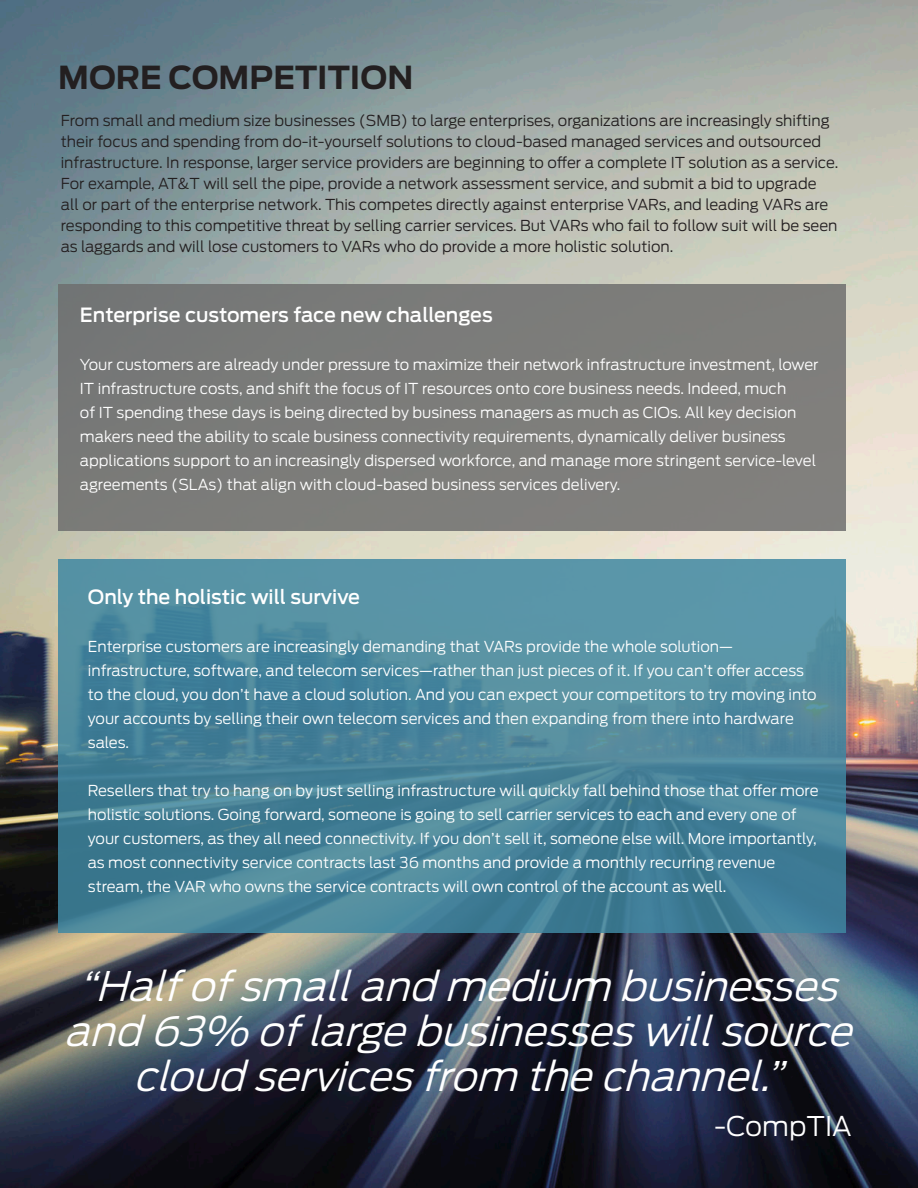
<style>
.page{position:relative;width:918px;height:1188px;background:#fff}
.page>*{position:absolute;margin:0;border:0;box-sizing:border-box;transform-origin:0 0}
.t1{font:italic 300 40.5px/45px "Antenna";color:#fff;text-align:center}
.t2{font:700 31.5px "Antenna";color:#231f20}
.t3{font:300 27px "Antenna";color:#fff}
.t4{font:500 19.5px "Antenna";color:#fff}
.t5{font:300 15px/24px "Antenna";color:#fff}
.t6{font:300 15px/21px "Antenna";color:#231f20}
</style>
<div class="page">
<img style="left:0;top:0;width:918px;height:1188px">
<div style="left:58px;top:284px;width:788px;height:247px;background:#7c7d7a"></div>
<svg style="left:58px;top:559px;width:788px;height:373px;background:#4b869c"></svg>
<h2 class="t2" style="left:58px;top:59px;width:357px">MORE COMPETITION</h2>
<p class="t6" style="left:61px;top:110px;width:779px">From small and medium size businesses (SMB) to large enterprises, organizations are increasingly shifting their focus and spending from do-it-yourself solutions to cloud-based managed services and outsourced infrastructure. In response, larger service providers are beginning to offer a complete IT solution as a service.<br>For example, AT&amp;T will sell the pipe, provide a network assessment service, and submit a bid to upgrade all or part of the enterprise network. This competes directly against enterprise VARs, and leading VARs are responding to this competitive threat by selling carrier services. But VARs who fail to follow suit will be seen as laggards and will lose customers to VARs who do provide a more holistic solution.</p>
<h3 class="t4" style="left:80px;top:303px;width:414px">Enterprise customers face new challenges</h3>
<p class="t5" style="left:80px;top:352px;width:740px">Your customers are already under pressure to maximize their network infrastructure investment, lower IT infrastructure costs, and shift the focus of IT resources onto core business needs. Indeed, much<br>of IT spending these days is being directed by business managers as much as CIOs. All key decision makers need the ability to scale business connectivity requirements, dynamically deliver business applications support to an increasingly dispersed workforce, and manage more stringent service-level agreements (SLAs) that align with cloud-based business services delivery.</p>
<h3 class="t4" style="left:88px;top:586px;width:274px">Only the holistic will survive</h3>
<p class="t5" style="left:88px;top:635px;width:730px">Enterprise customers are increasingly demanding that VARs provide the whole solution— infrastructure, software, and telecom services—rather than just pieces of it. If you can’t offer access to the cloud, you don’t have a cloud solution. And you can expect your competitors to try moving into your accounts by selling their own telecom services and then expanding from there into hardware sales.</p>
<p class="t5" style="left:88px;top:779px;width:732px">Resellers that try to hang on by just selling infrastructure will quickly fall behind those that offer more holistic solutions. Going forward, someone is going to sell carrier services to each and every one of your customers, as they all need connectivity. If you don’t sell it, someone else will. More importantly, as most connectivity service contracts last 36 months and provide a monthly recurring revenue stream, the VAR who owns the service contracts will own control of the account as well.</p>
<h1 class="t1" style="left:64px;top:964px;width:801px">“Halfofsmalland medium businesses and 63% oflargebusinesseswillsource cloud servicesfrom thechannel.”</h1>
<h3 class="t3" style="left:714px;top:1110px;width:139px">-CompTIA</h3>
</div>
